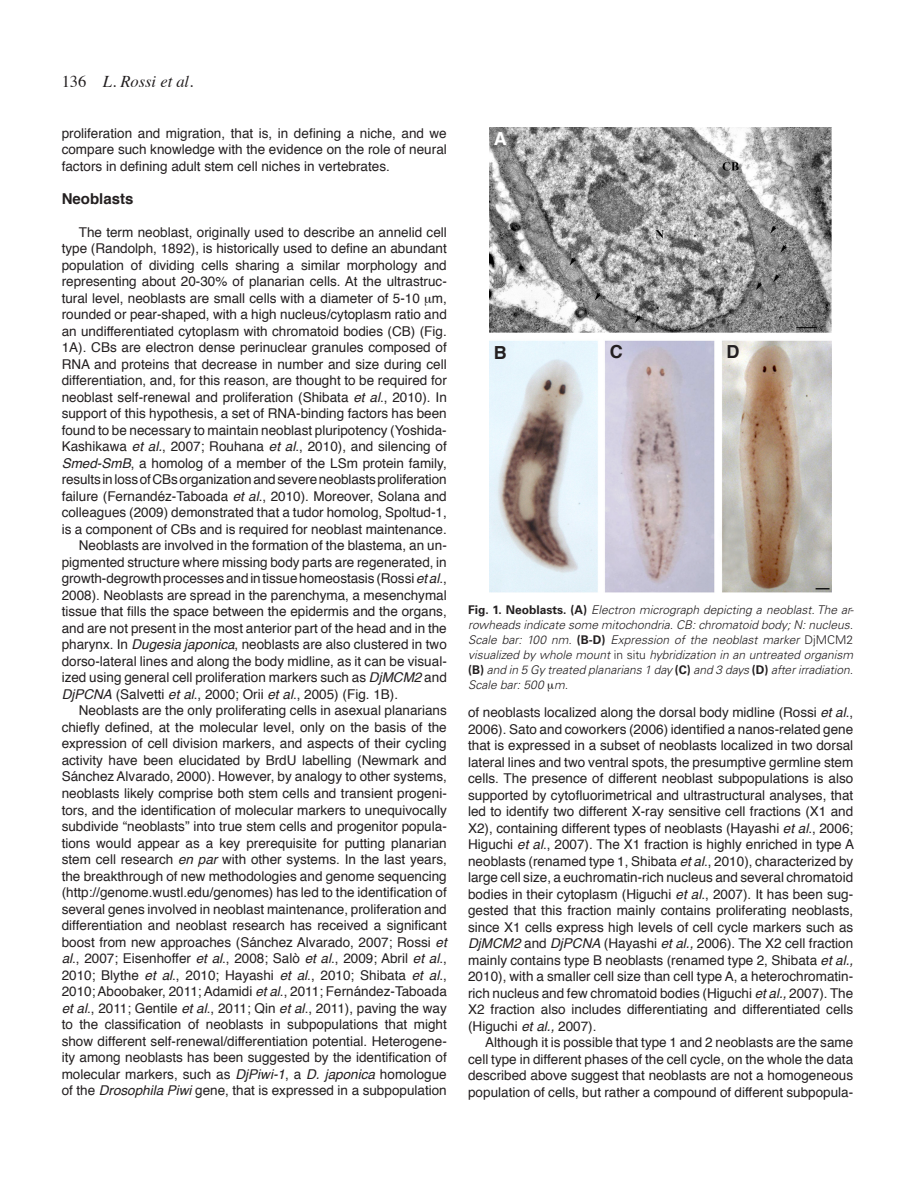
<style>
.page{position:relative;width:915px;height:1191px;background:#fff}
.page>*{position:absolute;margin:0;border:0;box-sizing:border-box;transform-origin:0 0}
._0-PictureA_B_C{font:700 18px "Helvetica";color:#231f20}
._0-PictureA_B_C-2{font:700 18px "Helvetica";color:#fff}
.t1{font:italic 16.5px "Times";color:#231f20}
._0-TitleSmall-1{font:700 15px "Helvetica";color:#231f20}
._0-Texto{font:13.5px/16.5px "Helvetica";color:#231f20;text-align:justify}
._0-PictureLegendText{font:italic 300 12px/15px "Univers LT Std";color:#231f20;text-align:justify}
.s1{font-style:normal}
.s2{font-style:italic}
.s3{font-weight:700;font-style:normal}
</style>
<div class="page">
<img style="left:489px;top:128px;width:342px;height:464px">
<p class="t1" style="left:62px;top:67px;width:133px"><span class="s1">136</span> L. Rossi et al.</p>
<p class="_0-Texto" style="left:62px;top:125px;width:386px">proliferation and migration, that is, in defining a niche, and we compare such knowledge with the evidence on the role of neural factors in defining adult stem cell niches in vertebrates.</p>
<p class="_0-TitleSmall-1" style="left:62px;top:186px;width:73px">Neoblasts</p>
<p class="_0-Texto" style="left:62px;top:224px;width:386px;text-indent:17px">The term neoblast, originally used to describe an annelid cell type (Randolph, 1892), is historically used to define an abundant population of dividing cells sharing a similar morphology and representing about 20-30% of planarian cells. At the ultrastruc&shy;tural level, neoblasts are small cells with a diameter of 5-10 m, rounded or pear-shaped, with a high nucleus/cytoplasm ratio and an undifferentiated cytoplasm with chromatoid bodies (CB) (Fig.<br>1A). CBs are electron dense perinuclear granules composed of RNA and proteins that decrease in number and size during cell differentiation, and, for this reason, are thought to be required for neoblast self-renewal and proliferation (Shibata <span class="s2">et al</span>., 2010). In support of this hypothesis, a set of RNA-binding factors has been found to be necessary to maintain neoblast pluripotency (Yoshida-Kashikawa <span class="s2">et al.</span>, 2007; Rouhana <span class="s2">et al</span>., 2010), and silencing of <span class="s2">Smed-SmB</span>, a homolog of a member of the LSm protein family, results in loss of CBs organization and severe neoblasts proliferation failure (Fernandéz-Taboada <span class="s2">et al</span>., 2010). Moreover, Solana and colleagues (2009) demonstrated that a tudor homolog, Spoltud-1, is a component of CBs and is required for neoblast maintenance.</p>
<p class="_0-Texto" style="left:62px;top:538px;width:386px;text-indent:17px">Neoblasts are involved in the formation of the blastema, an un&shy;pigmented structure where missing body parts are regenerated, in growth-degrowth processes and in tissue homeostasis (Rossi <span class="s2">et al</span>., 2008). Neoblasts are spread in the parenchyma, a mesenchymal tissue that fills the space between the epidermis and the organs, and are not present in the most anterior part of the head and in the pharynx. In <span class="s2">Dugesia japonica</span>, neoblasts are also clustered in two dorso-lateral lines and along the body midline, as it can be visual&shy;ized using general cell proliferation markers such as <span class="s2">DjMCM2</span> and <span class="s2">DjPCNA</span> (Salvetti <span class="s2">et al</span>., 2000; Orii <span class="s2">et al</span>., 2005) (Fig. 1B).</p>
<p class="_0-Texto" style="left:62px;top:703px;width:386px;text-indent:17px">Neoblasts are the only proliferating cells in asexual planarians chiefly defined, at the molecular level, only on the basis of the expression of cell division markers, and aspects of their cycling activity have been elucidated by BrdU labelling (Newmark and Sánchez Alvarado, 2000). However, by analogy to other systems, neoblasts likely comprise both stem cells and transient progeni&shy;tors, and the identification of molecular markers to unequivocally subdivide “neoblasts” into true stem cells and progenitor popula&shy;tions would appear as a key prerequisite for putting planarian stem cell research <span class="s2">en par</span> with other systems. In the last years, the breakthrough of new methodologies and genome sequencing (http://genome.wustl.edu/genomes) has led to the identification of several genes involved in neoblast maintenance, proliferation and differentiation and neoblast research has received a significant boost from new approaches (Sánchez Alvarado, 2007; Rossi <span class="s2">et al</span>., 2007; Eisenhoffer <span class="s2">et al</span>., 2008; Salò <span class="s2">et al</span>., 2009; Abril <span class="s2">et al</span>., 2010; Blythe <span class="s2">et al</span>., 2010; Hayashi <span class="s2">et al</span>., 2010; Shibata <span class="s2">et al</span>., 2010; Aboobaker, 2011; Adamidi <span class="s2">et al</span>., 2011; Fernández-Taboada <span class="s2">et al</span>., 2011; Gentile <span class="s2">et al</span>., 2011; Qin <span class="s2">et al</span>., 2011), paving the way to the classification of neoblasts in subpopulations that might show different self-renewal/differentiation potential. Heterogene&shy;ity among neoblasts has been suggested by the identification of molecular markers, such as <span class="s2">DjPiwi-1</span>, a <span class="s2">D. japonica</span> homologue of the <span class="s2">Drosophila Piwi</span> gene, that is expressed in a subpopulation</p>
<p class="_0-Texto" style="left:468px;top:704px;width:387px">of neoblasts localized along the dorsal body midline (Rossi <span class="s2">et al</span>., 2006). Sato and coworkers (2006) identified a nanos-related gene that is expressed in a subset of neoblasts localized in two dorsal lateral lines and two ventral spots, the presumptive germline stem cells. The presence of different neoblast subpopulations is also supported by cytofluorimetrical and ultrastructural analyses, that led to identify two different X-ray sensitive cell fractions (X1 and X2), containing different types of neoblasts (Hayashi <span class="s2">et al</span>., 2006; Higuchi <span class="s2">et al</span>., 2007). The X1 fraction is highly enriched in type A neoblasts (renamed type 1, Shibata <span class="s2">et al</span>., 2010), characterized by large cell size, a euchromatin-rich nucleus and several chromatoid bodies in their cytoplasm (Higuchi <span class="s2">et al</span>., 2007). It has been sug&shy;gested that this fraction mainly contains proliferating neoblasts, since X1 cells express high levels of cell cycle markers such as <span class="s2">DjMCM2</span> and <span class="s2">DjPCNA</span> (Hayashi <span class="s2">et al.,</span> 2006). The X2 cell fraction mainly contains type B neoblasts (renamed type 2, Shibata <span class="s2">et al., </span>2010), with a smaller cell size than cell type A, a heterochromatin&shy;rich nucleus and few chromatoid bodies (Higuchi <span class="s2">et al.,</span> 2007). The X2 fraction also includes differentiating and differentiated cells (Higuchi <span class="s2">et al.,</span> 2007).</p>
<p class="_0-PictureA_B_C-2" style="left:494px;top:124px;width:14px">A</p>
<p class="_0-PictureA_B_C" style="left:494px;top:338px;width:14px">B</p>
<p class="_0-PictureA_B_C" style="left:609px;top:337px;width:14px">C</p>
<p class="_0-PictureA_B_C" style="left:726px;top:337px;width:14px">D</p>
<p class="_0-PictureLegendText" style="left:468px;top:602px;width:387px"><span class="s3">Fig. 1. Neoblasts. (A)</span> Electron micrograph depicting a neoblast. The ar&shy;rowheads indicate some mitochondria. CB: chromatoid body; N: nucleus.<br>Scale bar: 100 nm. <span class="s3">(B-D)</span> Expression of the neoblast marker <span class="s1">DjMCM2 </span>visualized by whole mount <span class="s1">in situ</span> hybridization in an untreated organism <span class="s3">(B)</span> and in 5 Gy treated planarians 1 day <span class="s3">(C)</span> and 3 days <span class="s3">(D)</span> after irradiation.<br>Scale bar: 500 m.</p>
<p class="_0-Texto" style="left:468px;top:1034px;width:386px;text-indent:17px">Although it is possible that type 1 and 2 neoblasts are the same cell type in different phases of the cell cycle, on the whole the data described above suggest that neoblasts are not a homogeneous population of cells, but rather a compound of different subpopula-</p>
</div>
